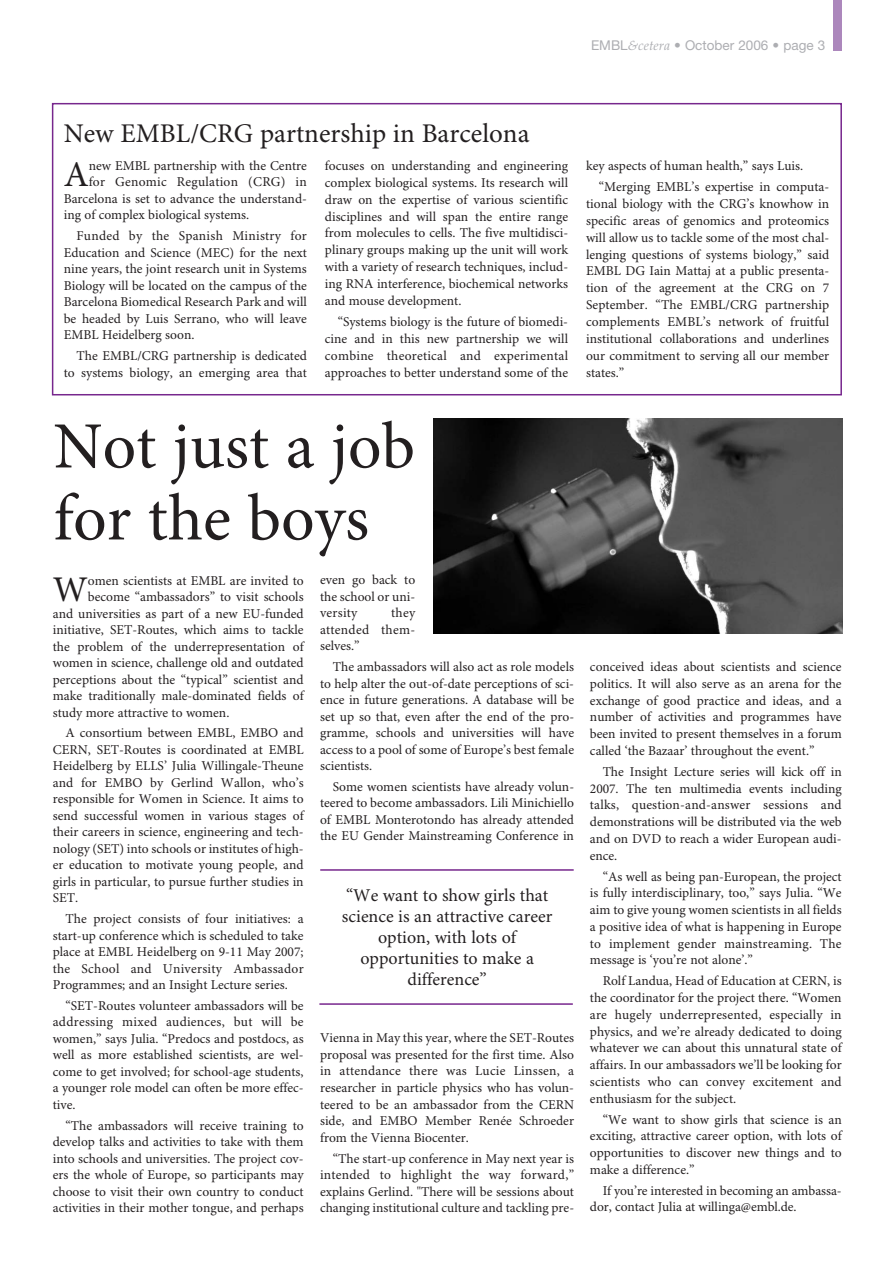
<style>
.page{position:relative;width:893px;height:1263px;background:#fff}
.page>*{position:absolute;margin:0;border:0;box-sizing:border-box;transform-origin:0 0}
.t1{font:66px/72px "Minion Pro";color:#231f20}
.t2{font:36.15px "Minion Pro";color:#231f20}
.t3{font:27px "Minion Pro";color:#231f20}
.t4{font:18px/21px "Minion Pro";color:#231f20;text-align:center}
.t5{font:13.5px/16.5px "Minion Pro";color:#231f20;text-align:justify}
.t6{font:13.5px "Helvetica Neue LT Pro";color:#adaeb2}
.t7{font:13.5px "Minion Pro";letter-spacing:.02em;color:#231f20}
.s1{font-family:"Palatino";font-style:italic}
</style>
<div class="page">
<div style="left:52px;top:103px;width:790px;height:292px;border:2px solid #77278d"></div>
<hr style="left:320px;top:869px;width:254px;height:2px;background:#77278d">
<hr style="left:319px;top:1003px;width:254px;height:2px;background:#77278d">
<div style="left:834px;top:0;width:8px;height:51px;background:#ac87bc"></div>
<img style="left:433px;top:418px;width:409px;height:216px">
<p class="t6" style="left:591px;top:40px;width:236px">EMBL<span class="s1">&amp;cetera</span> • October 2006 • page 3</p>
<h3 class="t3" style="left:64px;top:123px;width:467px">New EMBL/CRG partnership in Barcelona</h3>
<h2 class="t2" style="left:64px;top:161px;width:26px">A</h2>
<p class="t5" style="left:89px;top:159px;width:220px">new EMBL partnership with the Centre</p>
<p class="t7" style="left:89px;top:177px;width:220px">for Genomic Regulation (CRG) in</p>
<p class="t5" style="left:64px;top:192px;width:245px">Barcelona is set to advance the understand-</p>
<p class="t5" style="left:64px;top:208px;width:187px">ing of complex biological systems.</p>
<p class="t5" style="left:64px;top:229px;width:245px;text-indent:13px">Funded by the Spanish Ministry for Education and Science (MEC) for the next nine years, the joint research unit in Systems Biology will be located on the campus of the Barcelona Biomedical Research Park and will be headed by Luis Serrano, who will leave EMBL Heidelberg soon.</p>
<p class="t5" style="left:64px;top:349px;width:245px;text-align:right">The EMBL/CRG partnership is dedicated to systems biology, an emerging area that</p>
<p class="t5" style="left:325px;top:158px;width:245px">focuses on understanding and engineering complex biological systems. Its research will draw on the expertise of various scientific disciplines and will span the entire range from molecules to cells. The five multidisci&shy;plinary groups making up the unit will work with a variety of research techniques, includ&shy;ing RNA interference, biochemical networks and mouse development.</p>
<p class="t5" style="left:325px;top:314px;width:245px;text-indent:13px">“Systems biology is the future of biomedi&shy;cine and in this new partnership we will combine theoretical and experimental approaches to better understand some of the</p>
<p class="t5" style="left:599px;top:156px;width:232px;line-height:21.1px;text-indent:-13px">key aspects of human health,” says Luis. “Merging EMBL’s expertise in computa-</p>
<p class="t5" style="left:586px;top:196px;width:245px">tional biology with the CRG’s knowhow in specific areas of genomics and proteomics will allow us to tackle some of the most chal&shy;lenging questions of systems biology,” said EMBL DG Iain Mattaj at a public presenta&shy;tion of the agreement at the CRG on 7<br>September. “The EMBL/CRG partnership complements EMBL’s network of fruitful institutional collaborations and underlines our commitment to serving all our member states.”</p>
<h1 class="t1" style="left:54px;top:416px;width:363px">Not just a job for the boys</h1>
<p class="t5" style="left:320px;top:573px;width:97px">even go back to the school or uni&shy;versity</p>
<h2 class="t2" style="left:53px;top:576px;width:37px">W</h2>
<p class="t5" style="left:88px;top:573px;width:217px">omen scientists at EMBL are invited to</p>
<p class="t5" style="left:88px;top:590px;width:217px">become “ambassadors” to visit schools</p>
<p class="t5" style="left:53px;top:606px;width:252px">and universities as part of a new EU-funded</p>
<p class="t5" style="left:53px;top:623px;width:252px">initiative, SET-Routes, which aims to tackle</p>
<p class="t5" style="left:53px;top:639px;width:252px">the problem of the underrepresentation of</p>
<p class="t5" style="left:53px;top:656px;width:252px">women in science, challenge old and outdated</p>
<p class="t5" style="left:53px;top:672px;width:252px">perceptions about the “typical” scientist and</p>
<p class="t5" style="left:53px;top:689px;width:252px">make traditionally male-dominated fields of</p>
<p class="t5" style="left:53px;top:705px;width:178px">study more attractive to women.</p>
<p class="t5" style="left:53px;top:726px;width:252px;text-indent:13px">A consortium between EMBL, EMBO and CERN, SET-Routes is coordinated at EMBL Heidelberg by ELLS’ Julia Willingale-Theune and for EMBO by Gerlind Wallon, who’s responsible for Women in Science. It aims to send successful women in various stages of their careers in science, engineering and tech&shy;nology (SET) into schools or institutes of high&shy;er education to motivate young people, and girls in particular, to pursue further studies in SET.</p>
<p class="t5" style="left:53px;top:912px;width:252px;text-indent:13px">The project consists of four initiatives: a start-up conference which is scheduled to take place at EMBL Heidelberg on 9-11 May 2007; the School and University Ambassador Programmes; and an Insight Lecture series.</p>
<p class="t5" style="left:53px;top:998px;width:252px;text-indent:13px">“SET-Routes volunteer ambassadors will be addressing mixed audiences, but will be women,” says Julia. “Predocs and postdocs, as well as more established scientists, are wel&shy;come to get involved; for school-age students, a younger role model can often be more effec&shy;tive.</p>
<p class="t5" style="left:53px;top:1118px;width:252px;text-indent:13px">“The ambassadors will receive training to develop talks and activities to take with them into schools and universities. The project cov&shy;ers the whole of Europe, so participants may choose to visit their own country to conduct activities in their mother tongue, and perhaps</p>
<p class="t5" style="left:320px;top:606px;width:97px;text-indent:71px">they attended them&shy;selves.”</p>
<p class="t5" style="left:320px;top:660px;width:256px;text-indent:13px">The ambassadors will also act as role models to help alter the out-of-date perceptions of sci&shy;ence in future generations. A database will be set up so that, even after the end of the pro&shy;gramme, schools and universities will have access to a pool of some of Europe’s best female scientists.</p>
<p class="t5" style="left:320px;top:780px;width:256px;text-indent:13px">Some women scientists have already volun&shy;teered to become ambassadors. Lili Minichiello of EMBL Monterotondo has already attended the EU Gender Mainstreaming Conference in</p>
<h3 class="t4" style="left:342px;top:886px;width:212px">“We want to show girls that science is an attractive career option, with lots of opportunities to make a difference”</h3>
<p class="t5" style="left:320px;top:1031px;width:256px">Vienna in May this year, where the SET-Routes proposal was presented for the first time. Also in attendance there was Lucie Linssen, a researcher in particle physics who has volun&shy;teered to be an ambassador from the CERN side, and EMBO Member Renée Schroeder from the Vienna Biocenter.</p>
<p class="t5" style="left:320px;top:1151px;width:256px;text-indent:13px">“The start-up conference in May next year is intended to highlight the way forward,” explains Gerlind. "There will be sessions about changing institutional culture and tackling pre-</p>
<p class="t5" style="left:590px;top:660px;width:253px">conceived ideas about scientists and science politics. It will also serve as an arena for the exchange of good practice and ideas, and a number of activities and programmes have been invited to present themselves in a forum called ‘the Bazaar’ throughout the event.”</p>
<p class="t5" style="left:590px;top:764px;width:253px;text-indent:13px">The Insight Lecture series will kick off in 2007. The ten multimedia events including talks, question-and-answer sessions and demonstrations will be distributed via the web and on DVD to reach a wider European audi&shy;ence.</p>
<p class="t5" style="left:590px;top:869px;width:253px;text-indent:13px">“As well as being pan-European, the project is fully interdisciplinary, too,” says Julia. “We aim to give young women scientists in all fields a positive idea of what is happening in Europe to implement gender mainstreaming. The message is ‘you’re not alone’.”</p>
<p class="t5" style="left:590px;top:974px;width:253px;text-indent:13px">Rolf Landua, Head of Education at CERN, is the coordinator for the project there. “Women are hugely underrepresented, especially in physics, and we’re already dedicated to doing whatever we can about this unnatural state of affairs. In our ambassadors we’ll be looking for scientists who can convey excitement and enthusiasm for the subject.</p>
<p class="t5" style="left:590px;top:1112px;width:253px;text-indent:13px">“We want to show girls that science is an exciting, attractive career option, with lots of opportunities to discover new things and to make a difference.”</p>
<p class="t5" style="left:590px;top:1183px;width:253px;text-indent:13px">If you’re interested in becoming an ambassa&shy;dor, contact Julia at willinga@embl.de.</p>
</div>
